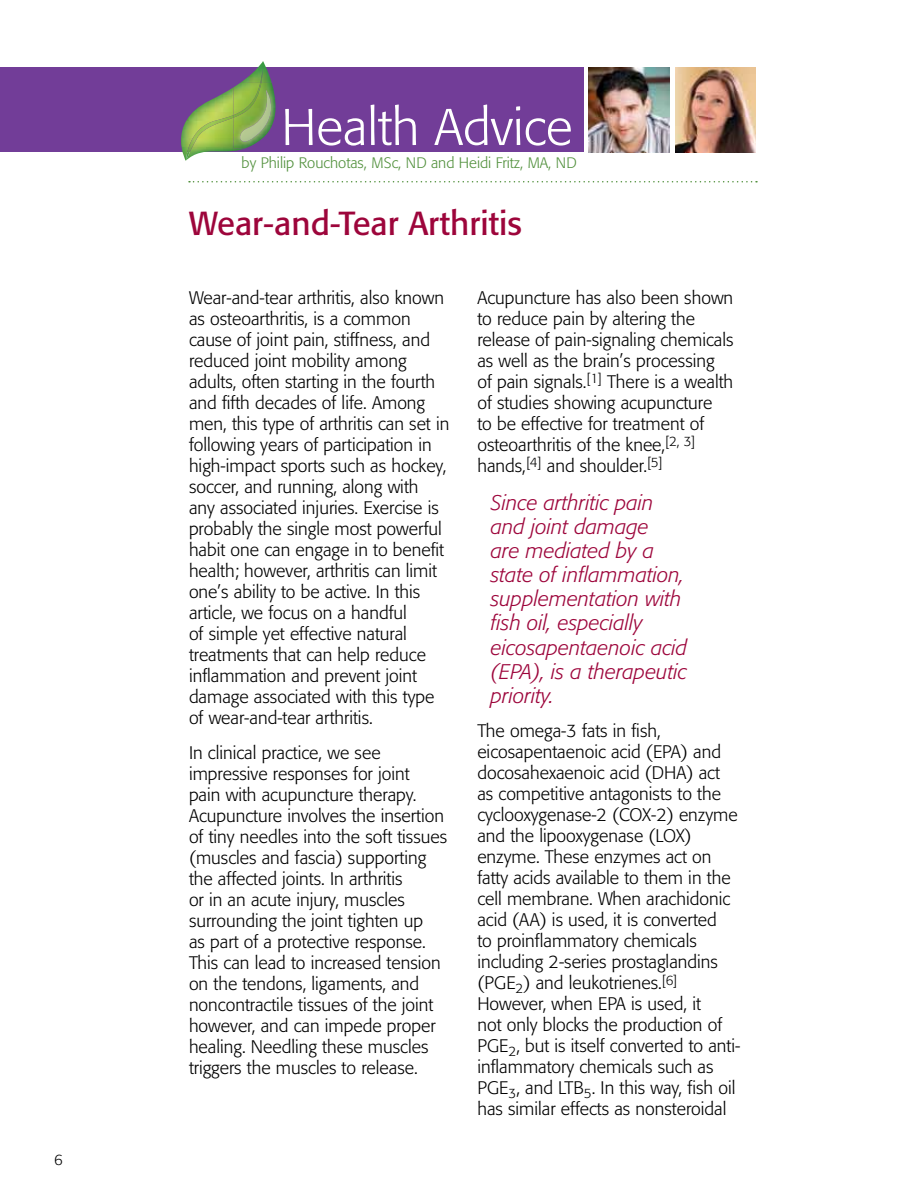
<style>
.page{position:relative;width:918px;height:1188px;background:#fff}
.page>*{position:absolute;margin:0;border:0;box-sizing:border-box;transform-origin:0 0}
.t1{font:300 51px "Formata";color:#fff}
.t2{font:33px "Formata";color:#9d053b}
.t3{font:italic 300 21px/24.2px "Formata";color:#9d053b}
.t4{font:300 18px/21px "Formata";color:#000}
.t5{font:300 15px "Formata";color:#51903c}
.t6{font:300 15px "Formata";color:#000}
</style>
<div class="page">
<div style="left:0;top:67px;width:583px;height:85px;background:#723d98"></div>
<img style="left:588px;top:67px;width:81px;height:85px">
<img style="left:675px;top:67px;width:81px;height:85px">
<svg style="left:189px;top:181px;width:568px;height:1px"></svg>
<img style="left:181px;top:61px;width:91px;height:100px">
<img style="left:263px;top:83px;width:13px;height:66px">
<img style="left:263px;top:90px;width:10px;height:52px">
<img style="left:186px;top:69px;width:77px;height:91px">
<img style="left:233px;top:83px;width:28px;height:35px">
<p class="t6" style="left:54px;top:1151px;width:10px">6</p>
<h1 class="t1" style="left:281px;top:97px;width:293px">Health Advice</h1>
<p class="t5" style="left:242px;top:154px;width:337px">by Philip Rouchotas, MSc, ND and Heidi Fritz, MA, ND</p>
<h2 class="t2" style="left:189px;top:203px;width:334px">Wear-and-Tear Arthritis</h2>
<p class="t4" style="left:189px;top:287px;width:262px">Wear-and-tear arthritis, also known as osteoarthritis, is a common cause of joint pain, stiffness, and reduced joint mobility among adults, often starting in the fourth and fifth decades of life. Among men, this type of arthritis can set in following years of participation in high-impact sports such as hockey, soccer, and running, along with<br>any associated injuries. Exercise is probably the single most powerful habit one can engage in to benefit health; however, arthritis can limit one’s ability to be active. In this article, we focus on a handful<br>of simple yet effective natural treatments that can help reduce inflammation and prevent joint damage associated with this type of wear-and-tear arthritis.</p>
<p class="t4" style="left:189px;top:742px;width:260px">In clinical practice, we see impressive responses for joint<br>pain with acupuncture therapy.<br>Acupuncture involves the insertion of tiny needles into the soft tissues (muscles and fascia) supporting the affected joints. In arthritis<br>or in an acute injury, muscles surrounding the joint tighten up<br>as part of a protective response.<br>This can lead to increased tension on the tendons, ligaments, and noncontractile tissues of the joint however, and can impede proper healing. Needling these muscles triggers the muscles to release.</p>
<p class="t4" style="left:477px;top:288px;width:258px">Acupuncture has also been shown to reduce pain by altering the release of pain-signaling chemicals as well as the brain’s processing of pain signals.<sup>[1]</sup> There is a wealth of studies showing acupuncture<br>to be effective for treatment of osteoarthritis of the knee,<sup>[2,</sup> <sup>3] </sup>hands,<sup>[4]</sup> and shoulder.<sup>[5]</sup></p>
<p class="t3" style="left:491px;top:490px;width:198px">Since arthritic pain and joint damage<br>are mediated by a state of inflammation, supplementation with fish oil, especially eicosapentaenoic acid (EPA), is a therapeutic priority.</p>
<p class="t4" style="left:477px;top:721px;width:264px">The omega-3 fats in fish, eicosapentaenoic acid (EPA) and docosahexaenoic acid (DHA) act as competitive antagonists to the cyclooxygenase-2 (COX-2) enzyme and the lipooxygenase (LOX) enzyme. These enzymes act on fatty acids available to them in the cell membrane. When arachidonic acid (AA) is used, it is converted<br>to proinflammatory chemicals including 2-series prostaglandins (PGE<sub>2</sub>) and leukotrienes.<sup>[6]<br></sup>However, when EPA is used, it<br>not only blocks the production of<br>PGE<sub>2</sub>, but is itself converted to anti&shy;inflammatory chemicals such as<br>PGE<sub>3</sub>, and LTB<sub>5</sub>. In this way, fish oil has similar effects as nonsteroidal</p>
</div>
